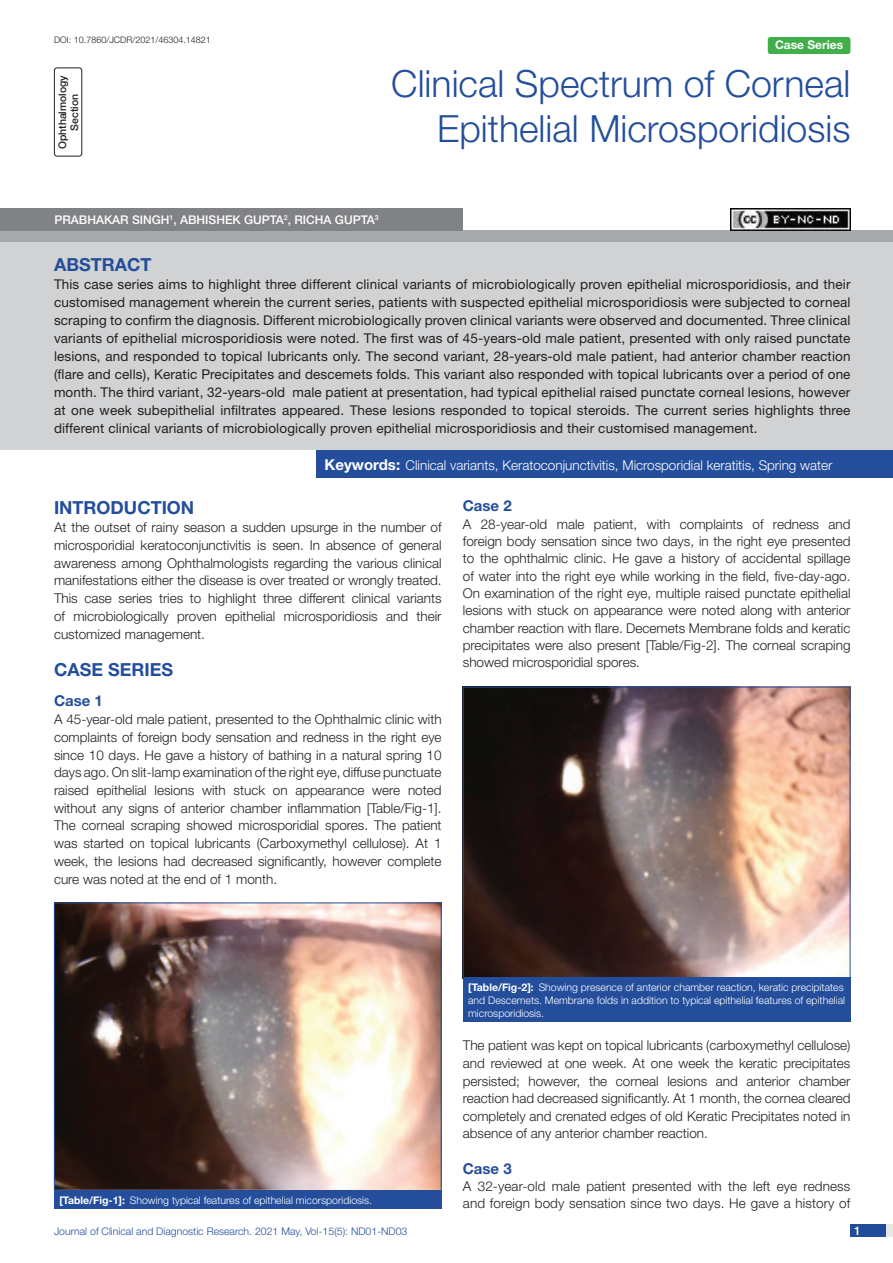
<style>
.page{position:relative;width:893px;height:1263px;background:#fff}
.page>*{position:absolute;margin:0;border:0;box-sizing:border-box;transform-origin:0 0}
.t1{font:300 37.5px/45px "Helvetica Neue";color:#244e9b;text-align:right}
.Heading{font:700 18px "Helvetica Neue";color:#244e9b}
.Abstract_head{font:700 18px "Helvetica Neue";color:#244e9b}
.HEAD_2{font:700 15px "Helvetica Neue";color:#244e9b}
.Body_text{font:300 13.5px/17.7px "Helvetica Neue";color:#231f20;text-align:justify}
.Abstract_Text{font:13.5px/18px "Helvetica Neue";letter-spacing:.01em;color:#231f20;text-align:justify}
.Key_words{font:300 13.5px "Helvetica Neue";color:#fff}
.Author{font:500 12px "Helvetica Neue";color:#fff}
.t2{font:700 12px "Helvetica Neue";color:#fff}
.TABLE_FIG{font:300 10.5px/12.6px "Helvetica Neue";color:#fff}
.t3{font:300 10.5px "Helvetica Neue";color:#244e9b}
.section{font:500 10.5px/12px "Helvetica Neue";color:#231f20;text-align:center}
.DOI{font:300 9px "Helvetica Neue";color:#231f20}
.s1{font-weight:700;font-size:15px}
.s2{font-weight:700}
</style>
<div class="page">
<div style="left:850px;top:1224px;width:43px;height:13px;background:#e6e7e9"></div>
<div style="left:850px;top:1224px;width:35px;height:13px;background:#214c99"></div>
<div style="left:54px;top:68px;width:28px;height:89px;border:1px solid #231f20;border-radius:3px"></div>
<div style="left:768px;top:37px;width:82px;height:17px;background:#40ae49;border-radius:3px"></div>
<div style="left:0;top:231px;width:893px;height:12px;background:#a8a9ad"></div>
<div style="left:0;top:208px;width:463px;height:23px;background:#808285"></div>
<div style="left:0;top:243px;width:893px;height:207px;background:#d1d2d4"></div>
<div style="left:316px;top:450px;width:577px;height:28px;background:#244e9b"></div>
<img style="left:56px;top:904px;width:384px;height:285px">
<div style="left:54px;top:902px;width:388px;height:289px;border:1px solid #244e9b"></div>
<div style="left:54px;top:1190px;width:388px;height:19px;background:#244e9b"></div>
<img style="left:465px;top:689px;width:383px;height:287px">
<div style="left:463px;top:687px;width:387px;height:291px;border:1px solid #244e9b"></div>
<div style="left:463px;top:978px;width:387px;height:44px;background:#244e9b"></div>
<img style="left:730px;top:208px;width:120px;height:23px">
<p class="DOI" style="left:54px;top:35px;width:158px">DOI: 10.7860/JCDR/2021/46304.14821</p>
<p class="section" style="left:56px;top:149px;width:76px;rotate:-90deg">OPHTHALMOLOGY<br>SECTION</p>
<p class="t1" style="left:391px;top:60px;width:461px">Clinical Spectrum of Corneal<br>Epithelial Microsporidiosis</p>
<p class="t2" style="left:775px;top:37px;width:70px">Case Series</p>
<p class="Author" style="left:54px;top:213px;width:326px">PRABHAKAR SINGH<sup>1</sup>, ABHISHEK GUPTA<sup>2</sup>, RICHA GUPTA<sup>3</sup></p>
<p class="Abstract_head" style="left:54px;top:253px;width:50px">ABSTRA</p>
<p class="Abstract_head" style="left:127px;top:253px;width:25px">CT</p>
<p class="Abstract_Text" style="left:54px;top:275px;width:798px">This case series aims to highlight three different clinical variants of microbiologically proven epithelial microsporidiosis, and their customised management wherein the current series, patients with suspected epithelial microsporidiosis were subjected to corneal scraping to confirm the diagnosis. Different microbiologically proven clinical variants were observed and documented. Three clinical variants of epithelial microsporidiosis were noted. The first was of 45-years-old male patient, presented with only raised punctate lesions, and responded to topical lubricants only. The second variant, 28-years-old male patient, had anterior chamber reaction (flare and cells), Keratic Precipitates and descemets folds. This variant also responded with topical lubricants over a period of one month. The third variant, 32-years-old male patient at presentation, had typical epithelial raised punctate corneal lesions, however at one week subepithelial infiltrates appeared. These lesions responded to topical steroids. The current series highlights three different clinical variants of microbiologically proven epithelial microsporidiosis and their customised management.</p>
<p class="Key_words" style="left:325px;top:457px;width:509px"><span class="s1">Keywords:</span> Clinical variants, Keratoconjunctivitis, Microsporidial keratitis, Spring water</p>
<p class="Heading" style="left:54px;top:496px;width:142px">Introduction</p>
<p class="Body_text" style="left:54px;top:518px;width:389px">At the outset of rainy season a sudden upsurge in the number of microsporidial keratoconjunctivitis is seen. In absence of general awareness among Ophthalmologists regarding the various clinical manifestations either the disease is over treated or wrongly treated.<br>This case series tries to highlight three different clinical variants of microbiologically proven epithelial microsporidiosis and their customized management.</p>
<p class="Heading" style="left:54px;top:658px;width:118px">Case Series</p>
<p class="HEAD_2" style="left:54px;top:692px;width:50px">Case 1</p>
<p class="Body_text" style="left:54px;top:710px;width:389px">A 45-year-old male patient, presented to the Ophthalmic clinic with complaints of foreign body sensation and redness in the right eye since 10 days. He gave a history of bathing in a natural spring 10 days ago. On slit-lamp examination of the right eye, diffuse punctuate raised epithelial lesions with stuck on appearance were noted without any signs of anterior chamber inflammation [Table/Fig-1].<br>The corneal scraping showed microsporidial spores. The patient was started on topical lubricants (Carboxymethyl cellulose). At 1 week, the lesions had decreased significantly, however complete cure was noted at the end of 1 month.</p>
<p class="HEAD_2" style="left:463px;top:497px;width:50px">Case 2</p>
<p class="Body_text" style="left:463px;top:515px;width:389px;line-height:17.2px">A 28-year-old male patient, with complaints of redness and foreign body sensation since two days, in the right eye presented to the ophthalmic clinic. He gave a history of accidental spillage of water into the right eye while working in the field, five-day-ago.<br>On examination of the right eye, multiple raised punctate epithelial lesions with stuck on appearance were noted along with anterior chamber reaction with flare. Decemets Membrane folds and keratic precipitates were also present [Table/Fig-2]. The corneal scraping showed microsporidial spores.</p>
<p class="TABLE_FIG" style="left:59px;top:1193px;width:314px"><span class="s2">[Table/Fig-1]:</span> Showing typical features of epithelial micorsporidiosis.</p>
<p class="TABLE_FIG" style="left:468px;top:981px;width:378px"><span class="s2">[Table/Fig-2]:</span> Showing presence of anterior chamber reaction, keratic precipitates and Descemets. Membrane folds in addition to typical epithelial features of epithelial microsporidiosis.</p>
<p class="Body_text" style="left:463px;top:1036px;width:389px">The patient was kept on topical lubricants (carboxymethyl cellulose) and reviewed at one week. At one week the keratic precipitates persisted; however, the corneal lesions and anterior chamber reaction had decreased significantly. At 1 month, the cornea cleared completely and crenated edges of old Keratic Precipitates noted in absence of any anterior chamber reaction.</p>
<p class="HEAD_2" style="left:463px;top:1159px;width:50px">Case 3</p>
<p class="Body_text" style="left:463px;top:1177px;width:389px;line-height:17.2px">A 32-year-old male patient presented with the left eye redness and foreign body sensation since two days. He gave a history of</p>
<p class="t3" style="left:54px;top:1225px;width:355px">Journal of Clinical and Diagnostic Research. 2021 May, Vol-15(5): ND01-ND03</p>
<p class="Author" style="left:854px;top:1223px;width:8px">1</p>
</div>
